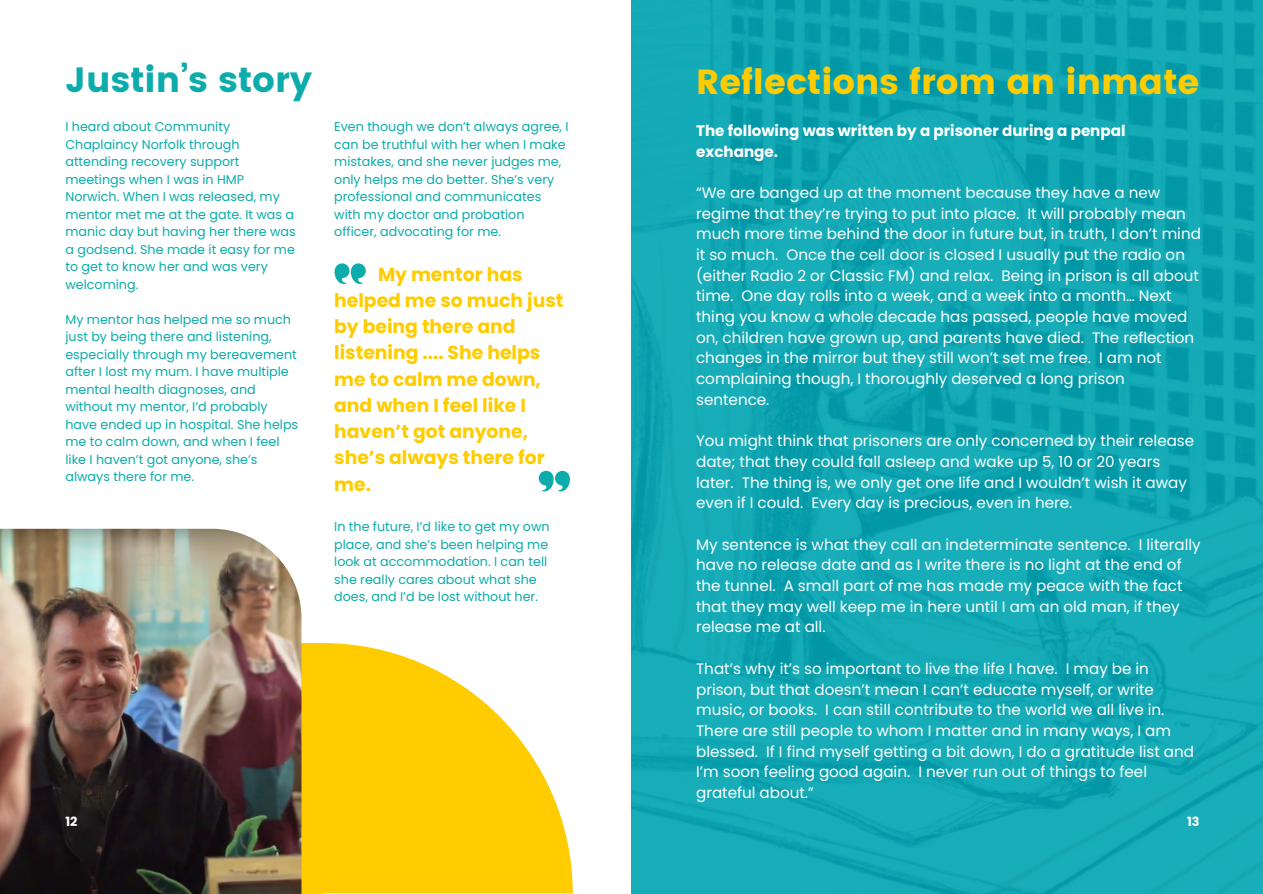
<style>
.page{position:relative;width:1263px;height:894px;background:#fff}
.page>*{position:absolute;margin:0;border:0;box-sizing:border-box;transform-origin:0 0}
.t1{font:34.95px "Poppins";color:#0bacab}
.t2{font:34.8px "Poppins";color:#fc0}
.t3{font:700 18.75px/26.2px "Poppins";color:#fc0}
.t4{font:15.15px/20.7px "Poppins";color:#fff}
.t5{font:700 15.15px/20.7px "Poppins";color:#fff}
.t6{font:12.75px/17.5px "Poppins";color:#0bacab}
.t7{font:700 12.75px "Poppins";color:#fff}
</style>
<div class="page">
<svg style="left:334px;top:263px;width:32px;height:21px"></svg>
<svg style="left:539px;top:470px;width:31px;height:21px"></svg>
<svg style="left:301px;top:642px;width:272px;height:251px;fill:#fc0"></svg>
<img style="left:0;top:528px;width:301px;height:365px">
<img style="left:631px;top:0;width:632px;height:893px">
<p class="t1" style="left:65px;top:60px;width:248px">Justin’s story</p>
<p class="t2" style="left:696px;top:61px;width:505px">Reflections from an inmate</p>
<p class="t6" style="left:65px;top:118px;width:232px">I heard about Community<br>Chaplaincy Norfolk through attending recovery support meetings when I was in HMP<br>Norwich. When I was released, my mentor met me at the gate. It was a manic day but having her there was a godsend. She made it easy for me to get to know her and was very welcoming.</p>
<p class="t6" style="left:65px;top:310px;width:234px">My mentor has helped me so much just by being there and listening, especially through my bereavement after I lost my mum. I have multiple mental health diagnoses, and without my mentor, I’d probably have ended up in hospital. She helps me to calm down, and when I feel like I haven’t got anyone, she’s always there for me.</p>
<p class="t6" style="left:334px;top:118px;width:236px">Even though we don’t always agree, I can be truthful with her when I make mistakes, and she never judges me, only helps me do better. She’s very professional and communicates with my doctor and probation officer, advocating for me.</p>
<p class="t3" style="left:334px;top:261px;width:231px;text-indent:44px">My mentor has helped me so much just by being there and listening .... She helps me to calm me down, and when I feel like I haven’t got anyone, she’s always there for me.</p>
<p class="t6" style="left:334px;top:518px;width:217px">In the future, I’d like to get my own place, and she’s been helping me look at accommodation. I can tell she really cares about what she does, and I’d be lost without her.</p>
<p class="t5" style="left:696px;top:120px;width:431px">The following was written by a prisoner during a penpal exchange.</p>
<p class="t4" style="left:696px;top:182px;width:506px">“We are banged up at the moment because they have a new regime that they’re trying to put into place. It will probably mean much more time behind the door in future but, in truth, I don’t mind it so much. Once the cell door is closed I usually put the radio on (either Radio 2 or Classic FM) and relax. Being in prison is all about time. One day rolls into a week, and a week into a month… Next thing you know a whole decade has passed, people have moved on, children have grown up, and parents have died. The reflection changes in the mirror but they still won’t set me free. I am not complaining though, I thoroughly deserved a long prison sentence.</p>
<p class="t4" style="left:696px;top:430px;width:500px">You might think that prisoners are only concerned by their release date; that they could fall asleep and wake up 5, 10 or 20 years later. The thing is, we only get one life and I wouldn’t wish it away even if I could. Every day is precious, even in here.</p>
<p class="t4" style="left:696px;top:534px;width:506px">My sentence is what they call an indeterminate sentence. I literally have no release date and as I write there is no light at the end of the tunnel. A small part of me has made my peace with the fact that they may well keep me in here until I am an old man, if they release me at all.</p>
<p class="t4" style="left:696px;top:658px;width:500px">That’s why it’s so important to live the life I have. I may be in prison, but that doesn’t mean I can’t educate myself, or write music, or books. I can still contribute to the world we all live in.<br>There are still people to whom I matter and in many ways, I am blessed. If I find myself getting a bit down, I do a gratitude list and I’m soon feeling good again. I never run out of things to feel grateful about.”</p>
<p class="t7" style="left:65px;top:812px;width:14px">12</p>
<p class="t7" style="left:1187px;top:812px;width:14px">13</p>
</div>
